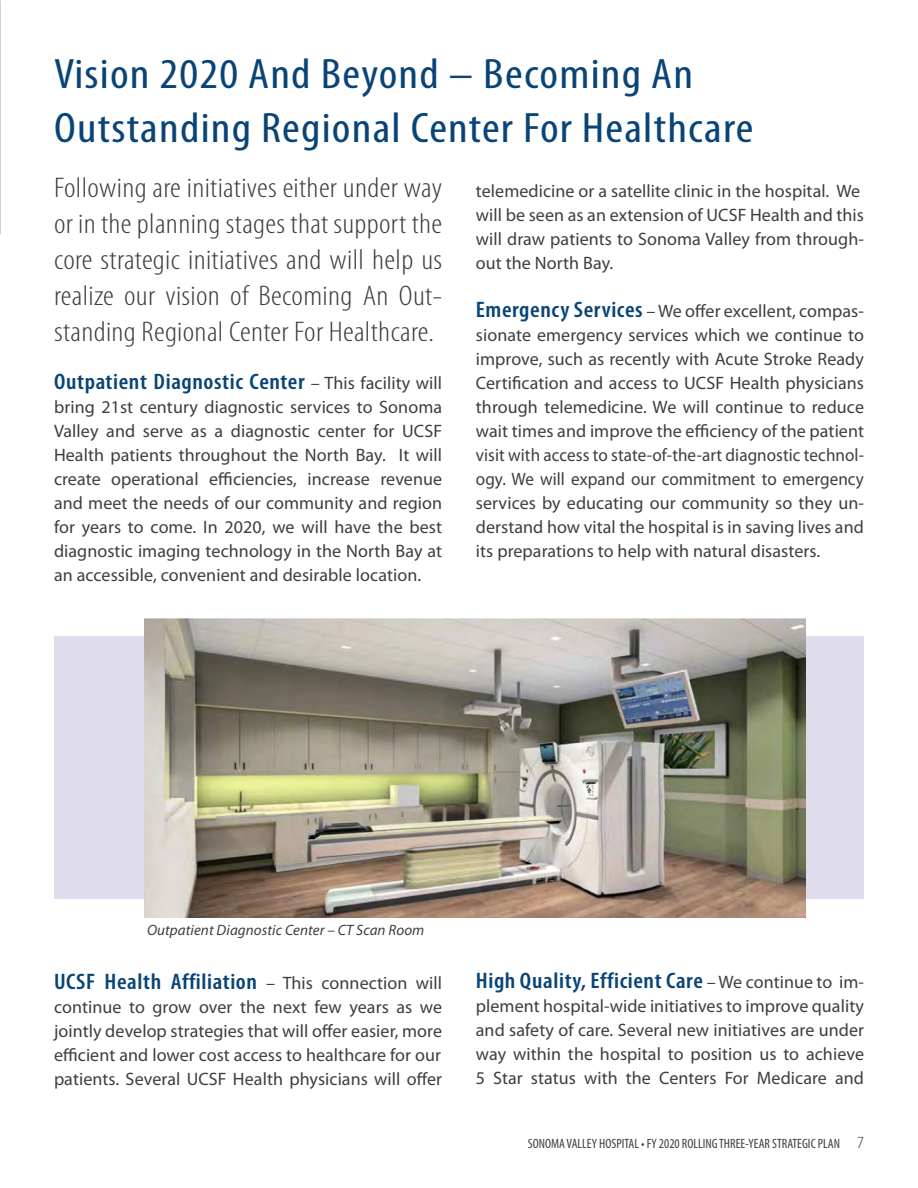
<style>
.page{position:relative;width:918px;height:1188px;background:#fff}
.page>*{position:absolute;margin:0;border:0;box-sizing:border-box;transform-origin:0 0}
.t1{font:condensed 42.75px/54px "Myriad Pro";letter-spacing:.025em;color:#094477;scale:1.14 1}
.t2{font:300 condensed 28.5px/36px "Myriad Pro";letter-spacing:.01em;color:#3e3e3f;text-align:justify;scale:1.14 1}
.t3{font:600 condensed 22.5px "Myriad Pro";letter-spacing:.025em;color:#094477;scale:1.08 1}
.t4{font:18px/24px "Myriad Pro";letter-spacing:.005em;color:#3e3e3f;text-align:justify}
.t5{font:italic 15px "Myriad Pro";letter-spacing:.005em;color:#3e3e3f}
.t6{font:condensed 13.5px "Myriad Pro";color:#3e3e3f}
.s1{font-weight:400;font-stretch:normal;font-size:18px;color:#3e3e3f}
.s2{font-weight:600;font-stretch:condensed;font-size:22.5px;color:#094477}
.s3{font-weight:300;font-size:17.1px}
</style>
<div class="page">
<div style="left:54px;top:636px;width:810px;height:262px;background:#dfddeb"></div>
<img style="left:144px;top:618px;width:662px;height:300px">
<p class="t1" style="left:54px;top:46px;width:615px">Vision 2020 And Beyond – Becoming An<br>Outstanding Regional Center For Healthcare</p>
<p class="t2" style="left:54px;top:171px;width:342px">Following are initiatives either under way or in the planning stages that support the core strategic initiatives and will help us realize our vision of Becoming An Out&shy;standing Regional Center For Healthcare.</p>
<p class="t3" style="left:54px;top:370px;width:361px">Outpatient Diagnostic Center <span class="s1">– This facility will</span></p>
<p class="t4" style="left:54px;top:395px;width:390px">bring 21st century diagnostic services to Sonoma Valley and serve as a diagnostic center for UCSF Health patients throughout the North Bay. It will create operational efficiencies, increase revenue and meet the needs of our community and region for years to come. In 2020, we will have the best diagnostic imaging technology in the North Bay at an accessible, convenient and desirable location.</p>
<p class="t4" style="left:476px;top:179px;width:386px">telemedicine or a satellite clinic in the hospital. We</p>
<p class="t4" style="left:476px;top:203px;width:390px">will be seen as an extension of UCSF Health and this</p>
<p class="t4" style="left:476px;top:227px;width:390px">will draw patients to Sonoma Valley from through&shy;out the North Bay.</p>
<p class="t4" style="left:476px;top:299px;width:390px"><span class="s2">Emergency Services</span> – We offer excellent, compas&shy;sionate emergency services which we continue to improve, such as recently with Acute Stroke Ready Certification and access to UCSF Health physicians through telemedicine. We will continue to reduce wait times and improve the efficiency of the patient visit with access to state-of-the-art diagnostic technol&shy;ogy. We will expand our commitment to emergency services by educating our community so they un&shy;derstand how vital the hospital is in saving lives and its preparations to help with natural disasters.</p>
<p class="t5" style="left:147px;top:921px;width:279px">Outpatient Diagnostic Center – CT Scan Room</p>
<p class="t3" style="left:54px;top:970px;width:361px">UCSF Health Affiliation <span class="s1">– This connection will</span></p>
<p class="t4" style="left:54px;top:995px;width:390px">continue to grow over the next few years as we jointly develop strategies that will offer easier, more efficient and lower cost access to healthcare for our</p>
<p class="t4" style="left:54px;top:1067px;width:390px">patients. Several UCSF Health physicians will offer</p>
<p class="t3" style="left:476px;top:968px;width:361px">High Quality, Efficient Care <span class="s1">– We continue to im-</span></p>
<p class="t4" style="left:476px;top:994px;width:390px">plement hospital-wide initiatives to improve quality and safety of care. Several new initiatives are under way within the hospital to position us to achieve 5 Star status with the Centers For Medicare and</p>
<p class="t6" style="left:528px;top:1135px;width:338px">SONOMA VALLEY HOSPITAL • FY 2020 ROLLING THREE-YEAR STRATEGIC PLAN <span class="s3">7</span></p>
</div>
